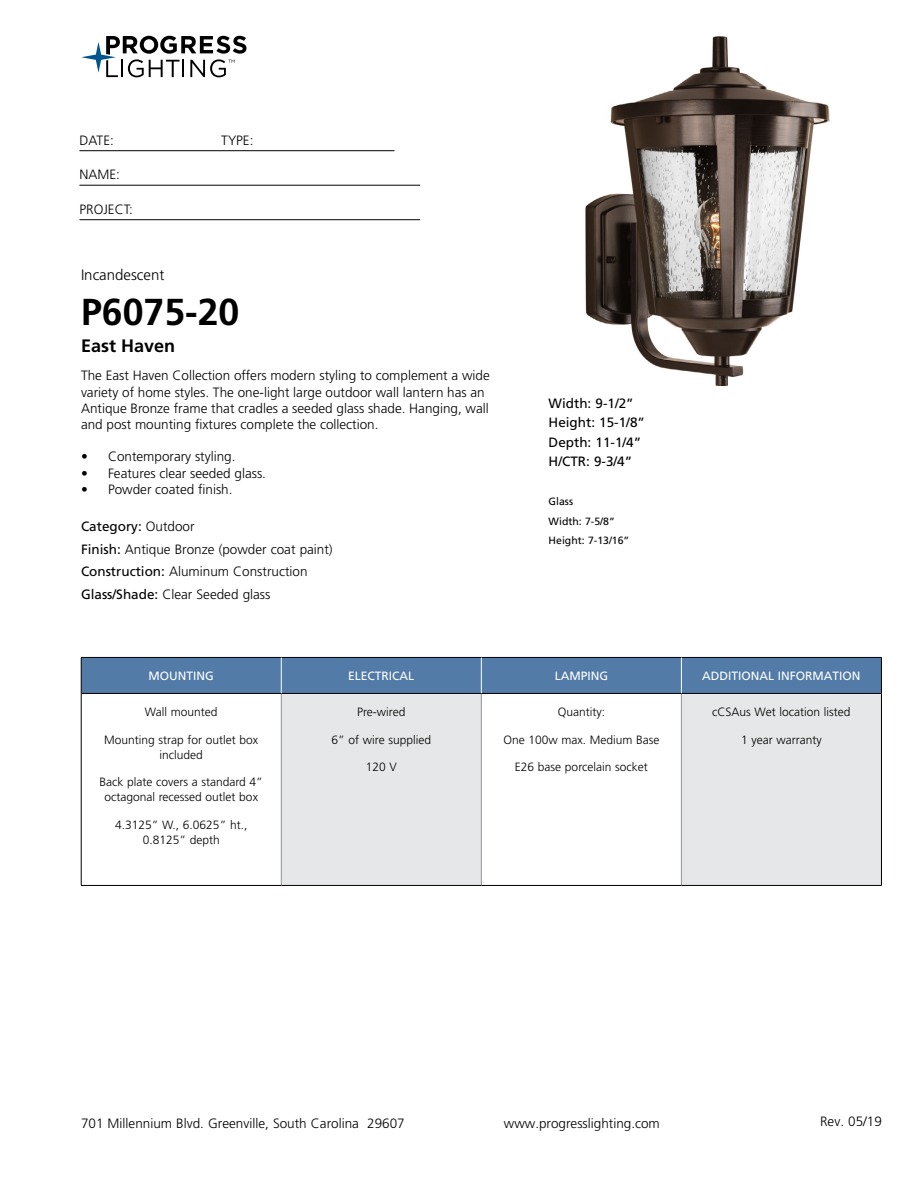
<style>
.page{position:relative;width:918px;height:1188px;background:#fff}
.page>*{position:absolute;margin:0;border:0;box-sizing:border-box;transform-origin:0 0}
.t1{font:700 37.5px "Frutiger LT Std";color:#000}
.t2{font:700 18px "Frutiger LT Std";color:#000}
.t3{font:300 15px "Frutiger LT Std";color:#000}
.t4{font:300 13.5px/16.2px "Frutiger LT Std";color:#000}
.t5{font:13.5px/19.5px "Frutiger LT Std";color:#000}
.t6{font:300 12px/15px "Frutiger LT Std";color:#000;text-align:center}
.t7{font:12px "Frutiger LT Std";color:#fff}
.t8{font:10.5px/19.5px "Frutiger LT Std";color:#000}
.s1{font-weight:400}
</style>
<div class="page">
<svg style="left:81px;top:36px;width:165px;height:41px"></svg>
<hr style="left:80px;top:150px;width:314px;height:1px;background:#000">
<hr style="left:80px;top:185px;width:340px;height:1px;background:#000">
<hr style="left:80px;top:219px;width:340px;height:1px;background:#000">
<div style="left:82px;top:658px;width:799px;height:35px;background:#527ba8"></div>
<div style="left:281px;top:693px;width:200px;height:192px;background:#e6e7e8"></div>
<div style="left:681px;top:693px;width:200px;height:192px;background:#e6e7e8"></div>
<hr style="left:281px;top:694px;width:1px;height:191px;background:#939598">
<hr style="left:481px;top:694px;width:1px;height:191px;background:#939598">
<hr style="left:681px;top:694px;width:1px;height:191px;background:#939598">
<hr style="left:81px;top:693px;width:200px;height:1px;background:#000">
<hr style="left:281px;top:693px;width:200px;height:1px;background:#000">
<hr style="left:481px;top:693px;width:200px;height:1px;background:#000">
<hr style="left:681px;top:693px;width:200px;height:1px;background:#000">
<hr style="left:81px;top:885px;width:200px;height:1px;background:#000">
<hr style="left:281px;top:885px;width:200px;height:1px;background:#000">
<hr style="left:481px;top:885px;width:200px;height:1px;background:#000">
<hr style="left:681px;top:885px;width:201px;height:1px;background:#000">
<hr style="left:81px;top:657px;width:200px;height:1px;background:#000">
<hr style="left:81px;top:658px;width:1px;height:35px;background:#000">
<hr style="left:281px;top:657px;width:200px;height:1px;background:#000">
<hr style="left:481px;top:657px;width:200px;height:1px;background:#000">
<hr style="left:681px;top:657px;width:201px;height:1px;background:#000">
<hr style="left:881px;top:658px;width:1px;height:35px;background:#000">
<hr style="left:81px;top:693px;width:1px;height:192px;background:#000">
<hr style="left:881px;top:693px;width:1px;height:192px;background:#000">
<hr style="left:281px;top:658px;width:1px;height:35px;background:#fff">
<hr style="left:681px;top:658px;width:1px;height:35px;background:#fff">
<hr style="left:481px;top:658px;width:1px;height:35px;background:#fff">
<img style="left:585px;top:36px;width:245px;height:349px">
<p class="t4" style="left:80px;top:132px;width:36px">DATE:</p>
<p class="t4" style="left:221px;top:132px;width:34px">TYPE:</p>
<p class="t4" style="left:80px;top:167px;width:42px">NAME:</p>
<p class="t4" style="left:80px;top:201px;width:55px">PROJECT:</p>
<p class="t3" style="left:81px;top:266px;width:85px">Incandescent</p>
<h1 class="t1" style="left:81px;top:290px;width:160px">P6075-20</h1>
<h2 class="t2" style="left:81px;top:335px;width:96px">East Haven</h2>
<p class="t4" style="left:81px;top:368px;width:410px">The East Haven Collection offers modern styling to complement a wide variety of home styles. The one-light large outdoor wall lantern has an Antique Bronze frame that cradles a seeded glass shade. Hanging, wall and post mounting fixtures complete the collection.</p>
<p class="t4" style="left:81px;top:449px;width:156px">• Contemporary styling.</p>
<p class="t4" style="left:81px;top:465px;width:187px">• Features clear seeded glass.</p>
<p class="t4" style="left:81px;top:481px;width:153px">• Powder coated finish.</p>
<p class="t4" style="left:81px;top:516px;width:253px;line-height:22.5px"><span class="s1">Category:</span> Outdoor<br><span class="s1">Finish:</span> Antique Bronze (powder coat paint)<br><span class="s1">Construction:</span> Aluminum Construction <span class="s1">Glass/Shade:</span> Clear Seeded glass</p>
<p class="t5" style="left:549px;top:393px;width:98px">Width: 9-1/2”<br>Height: 15-1/8”<br>Depth: 11-1/4”<br>H/CTR: 9-3/4”</p>
<p class="t8" style="left:549px;top:492px;width:82px">Glass<br>Width: 7-5/8”<br>Height: 7-13/16”</p>
<p class="t7" style="left:149px;top:669px;width:67px">MOUNTING</p>
<p class="t7" style="left:348px;top:669px;width:68px">ELECTRICAL</p>
<p class="t7" style="left:555px;top:669px;width:55px">LAMPING</p>
<p class="t7" style="left:702px;top:669px;width:160px">ADDITIONAL INFORMATION</p>
<p class="t6" style="left:145px;top:704px;width:74px">Wall mounted</p>
<p class="t6" style="left:104px;top:732px;width:156px">Mounting strap for outlet box included</p>
<p class="t6" style="left:100px;top:775px;width:165px">Back plate covers a standard 4” octagonal recessed outlet box</p>
<p class="t6" style="left:115px;top:818px;width:134px">4.3125” W., 6.0625” ht.,<br>0.8125” depth</p>
<p class="t6" style="left:357px;top:704px;width:50px">Pre-wired</p>
<p class="t6" style="left:332px;top:732px;width:101px">6” of wire supplied</p>
<p class="t6" style="left:366px;top:760px;width:33px">120 V</p>
<p class="t6" style="left:712px;top:705px;width:140px">cCSAus Wet location listed</p>
<p class="t6" style="left:741px;top:732px;width:82px">1 year warranty</p>
<p class="t6" style="left:558px;top:705px;width:49px">Quantity:</p>
<p class="t6" style="left:503px;top:732px;width:158px">One 100w max. Medium Base</p>
<p class="t6" style="left:515px;top:760px;width:134px">E26 base porcelain socket</p>
<p class="t4" style="left:81px;top:1115px;width:325px">701 Millennium Blvd. Greenville, South Carolina 29607</p>
<p class="t4" style="left:504px;top:1115px;width:158px">www.progresslighting.com</p>
<p class="t4" style="left:820px;top:1114px;width:63px">Rev. 05/19</p>
</div>
